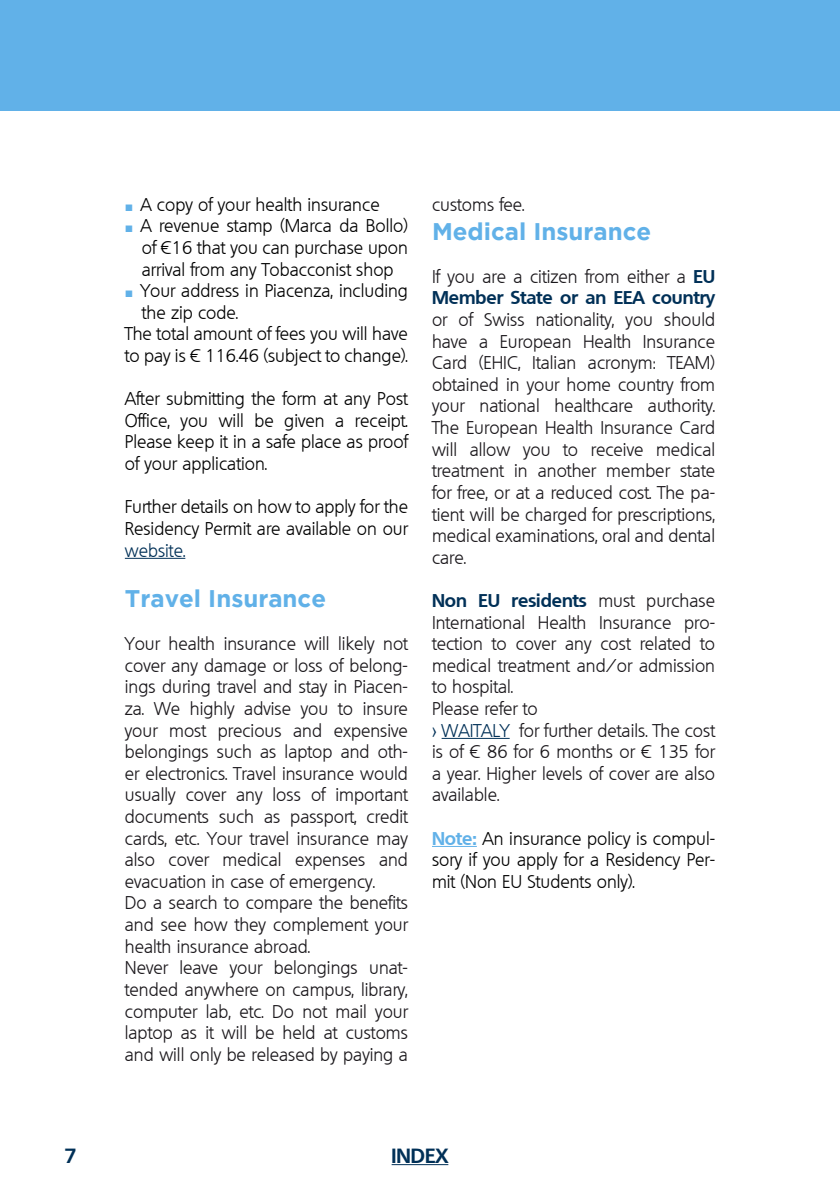
<style>
.page{position:relative;width:840px;height:1191px;background:#fff}
.page>*{position:absolute;margin:0;border:0;box-sizing:border-box;transform-origin:0 0}
.t1{font:700 24px "Gotham";color:#61b1e8}
.t2{font:700 20px "Quebec";color:#003057}
.t3{font:300 18px/21.6px "Quebec";color:#1a171b}
.t4{font:300 18px/21.6px "Quebec";color:#000;text-align:justify}
.t5{font:300 18px "Quebec";color:#003057}
.s1{font-family:"Arial";font-weight:400;font-size:14px;color:#61b1e8}
.s2{font-weight:700;color:#003057}
.s3{color:#003057}
.s4{font-weight:700;color:#61b1e8}
</style>
<div class="page">
<hr style="left:125px;top:558px;width:60px;height:1px;background:#003057">
<hr style="left:441px;top:738px;width:68px;height:1px;background:#003057">
<hr style="left:432px;top:846px;width:44px;height:1px;background:#61b1e8">
<div style="left:0;top:0;width:839px;height:111px;background:#61b1e8"></div>
<hr style="left:391px;top:1164px;width:57px;height:1px;background:#003057">
<p class="t4" style="left:125px;top:193px;width:256px"><span class="s1">■</span> A copy of your health insurance</p>
<p class="t4" style="left:142px;top:215px;width:267px;text-indent:-17px"><span class="s1">■</span> A revenue stamp (Marca da Bollo) of €16 that you can purchase upon arrival from any Tobacconist shop</p>
<p class="t4" style="left:125px;top:280px;width:284px"><span class="s1">■</span> Your address in Piacenza, including</p>
<p class="t4" style="left:142px;top:301px;width:98px">the zip code.</p>
<p class="t4" style="left:125px;top:323px;width:284px">The total amount of fees you will have</p>
<p class="t4" style="left:125px;top:345px;width:284px">to pay is € 116.46 (subject to change).</p>
<p class="t4" style="left:125px;top:388px;width:284px">After submitting the form at any Post Office, you will be given a receipt.<br>Please keep it in a safe place as proof of your application.</p>
<p class="t4" style="left:125px;top:496px;width:284px">Further details on how to apply for the<br>Residency Permit are available on our</p>
<p class="t5" style="left:125px;top:538px;width:62px">website.</p>
<h1 class="t1" style="left:125px;top:584px;width:202px">Travel Insurance</h1>
<p class="t3" style="left:125px;top:633px;width:284px">Your health insurance will likely not cover any damage or loss of belong&shy;ings during travel and stay in Piacen&shy;za. We highly advise you to insure your most precious and expensive belongings such as laptop and oth&shy;er electronics. Travel insurance would usually cover any loss of important documents such as passport, credit cards, etc. Your travel insurance may also cover medical expenses and evacuation in case of emergency.<br>Do a search to compare the benefits and see how they complement your health insurance abroad.<br>Never leave your belongings unat&shy;tended anywhere on campus, library, computer lab, etc. Do not mail your laptop as it will be held at customs and will only be released by paying a</p>
<p class="t3" style="left:432px;top:193px;width:94px">customs fee.</p>
<h1 class="t1" style="left:432px;top:217px;width:220px">Medical Insurance</h1>
<p class="t3" style="left:432px;top:265px;width:284px">If you are a citizen from either a <span class="s2">EU<br>Member State or an EEA country</span></p>
<p class="t3" style="left:432px;top:309px;width:284px;text-align:justify">or of Swiss nationality, you should have a European Health Insurance Card (EHIC, Italian acronym: TEAM) obtained in your home country from your national healthcare authority.<br>The European Health Insurance Card will allow you to receive medical treatment in another member state for free, or at a reduced cost. The pa&shy;tient will be charged for prescriptions, medical examinations, oral and dental care.</p>
<p class="t3" style="left:432px;top:589px;width:284px"><span class="s2">Non EU residents</span> must purchase<br>International Health Insurance pro&shy;tection to cover any cost related to medical treatment and/or admission to hospital.<br>Please refer to<br><span class="s3">&gt; WAITALY</span> for further details. The cost is of € 86 for 6 months or € 135 for a year. Higher levels of cover are also available.</p>
<p class="t4" style="left:432px;top:827px;width:284px"><span class="s4">Note:</span> An insurance policy is compul&shy;sory if you apply for a Residency Per&shy;mit (Non EU Students only).</p>
<p class="t2" style="left:64px;top:1142px;width:13px">7</p>
<p class="t2" style="left:391px;top:1142px;width:58px">INDEX</p>
</div>
